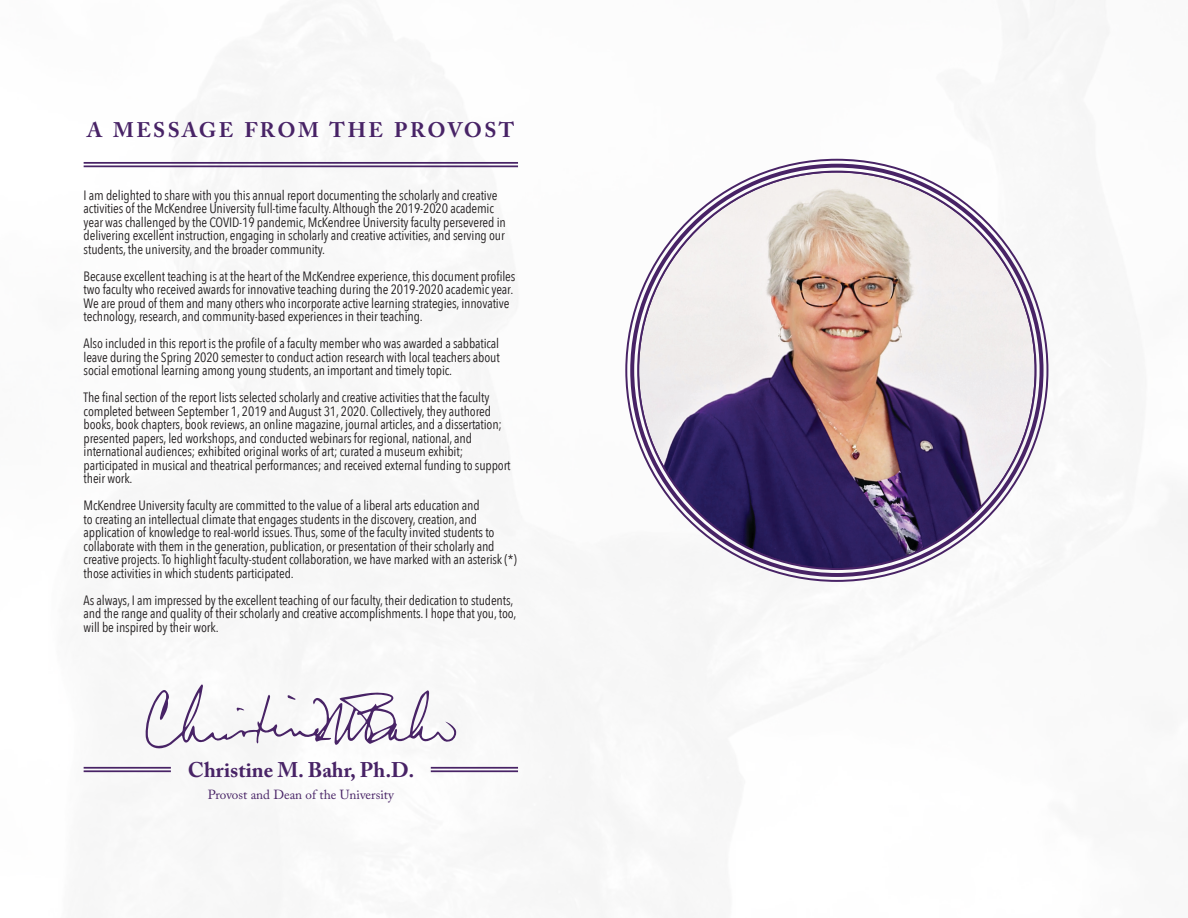
<style>
.page{position:relative;width:1188px;height:918px;background:#fff}
.page>*{position:absolute;margin:0;border:0;box-sizing:border-box;transform-origin:0 0}
.t1{font:700 21.15px "Adobe Caslon Pro";color:#482366}
.t2{font:700 21px "Adobe Caslon Pro";letter-spacing:.115em;color:#482366}
.t3{font:13.5px/13.5px "Avenir Next Condensed";letter-spacing:-.01em;color:#231f20}
.t4{font:13.05px "Adobe Caslon Pro";color:#482366}
</style>
<div class="page">
<img style="left:83px;top:0;width:1105px;height:838px">
<svg style="left:145px;top:684px;width:312px;height:66px"></svg>
<hr style="left:84px;top:767px;width:87px;height:2px;background:#482366">
<hr style="left:84px;top:770px;width:87px;height:2px;background:#482366">
<hr style="left:431px;top:767px;width:87px;height:2px;background:#482366">
<hr style="left:431px;top:770px;width:87px;height:2px;background:#482366">
<hr style="left:84px;top:162px;width:434px;height:2px;background:#482366">
<hr style="left:84px;top:165px;width:434px;height:2px;background:#482366">
<img style="left:639px;top:173px;width:396px;height:395px;border-radius:198px">
<p class="t2" style="left:87px;top:117px;width:429px">A MESSAGE FROM THE PROVOST</p>
<p class="t3" style="left:84px;top:188px;width:424px">I am delighted to share with you this annual report documenting the scholarly and creative activities of the McKendree University full-time faculty. Although the 2019-2020 academic year was challenged by the COVID-19 pandemic, McKendree University faculty persevered in delivering excellent instruction, engaging in scholarly and creative activities, and serving our students, the university, and the broader community.</p>
<p class="t3" style="left:84px;top:269px;width:433px">Because excellent teaching is at the heart of the McKendree experience, this document profiles two faculty who received awards for innovative teaching during the 2019-2020 academic year.<br>We are proud of them and many others who incorporate active learning strategies, innovative technology, research, and community-based experiences in their teaching.</p>
<p class="t3" style="left:84px;top:336px;width:418px;text-align:justify">Also included in this report is the profile of a faculty member who was awarded a sabbatical leave during the Spring 2020 semester to conduct action research with local teachers about social emotional learning among young students, an important and timely topic.</p>
<p class="t3" style="left:84px;top:390px;width:429px">The final section of the report lists selected scholarly and creative activities that the faculty completed between September 1, 2019 and August 31, 2020. Collectively, they authored books, book chapters, book reviews, an online magazine, journal articles, and a dissertation; presented papers, led workshops, and conducted webinars for regional, national, and international audiences; exhibited original works of art; curated a museum exhibit; participated in musical and theatrical performances; and received external funding to support their work.</p>
<p class="t3" style="left:84px;top:498px;width:435px">McKendree University faculty are committed to the value of a liberal arts education and<br>to creating an intellectual climate that engages students in the discovery, creation, and application of knowledge to real-world issues. Thus, some of the faculty invited students to collaborate with them in the generation, publication, or presentation of their scholarly and creative projects. To highlight faculty-student collaboration, we have marked with an asterisk (*) those activities in which students participated.</p>
<p class="t3" style="left:84px;top:593px;width:434px">As always, I am impressed by the excellent teaching of our faculty, their dedication to students, and the range and quality of their scholarly and creative accomplishments. I hope that you, too, will be inspired by their work.</p>
<p class="t1" style="left:188px;top:758px;width:228px">Christine M. Bahr, Ph.D.</p>
<p class="t4" style="left:208px;top:786px;width:188px">Provost and Dean of the University</p>
</div>
